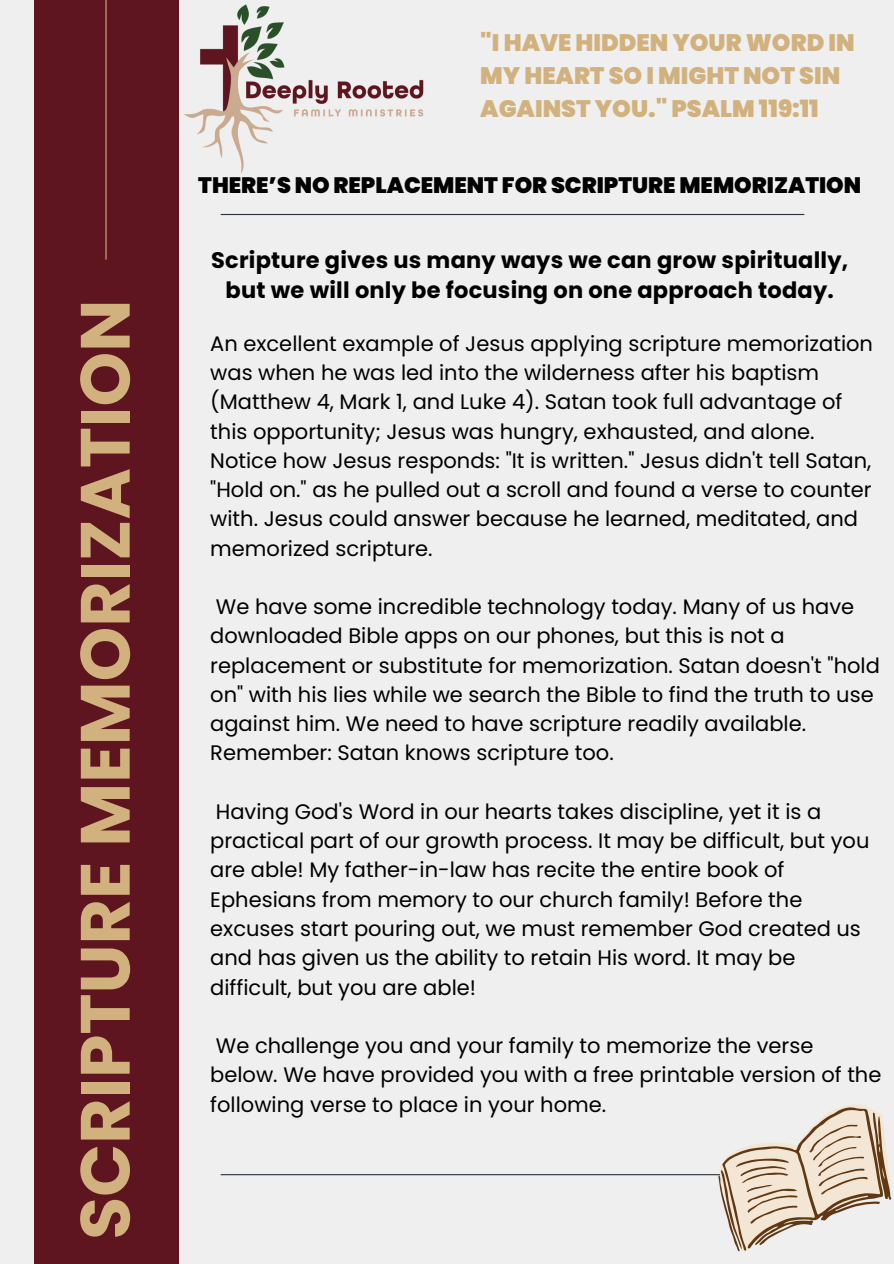
<style>
.page{position:relative;width:894px;height:1264px;background:#fff}
.page>*{position:absolute;margin:0;border:0;box-sizing:border-box;transform-origin:0 0}
.t1{font:700 69.45px "Poppins";color:#d1b27e}
.t2{font:900 23.85px/32.7px "Poppins";color:#d1b27e}
.t3{font:700 22.5px/30.3px "Poppins";letter-spacing:.01em;color:#000;text-align:center}
.t4{font:900 22.35px "Poppins";color:#000}
.t5{font:21px/29.2px "Poppins";color:#000}
</style>
<div class="page">
<div style="left:0;top:0;width:893px;height:1263px;background:#efefef"></div>
<div style="left:34px;top:0;width:144px;height:1263px;background:#5e1520"></div>
<hr style="left:221px;top:214px;width:583px;height:1px;background:#2a313b">
<hr style="left:221px;top:1174px;width:583px;height:1px;background:#2a313b">
<hr style="left:105px;top:0;width:1px;height:260px;background:#d1b27e">
<img style="left:178px;top:0;width:246px;height:181px">
<svg style="left:683px;top:1104px;width:209px;height:148px"></svg>
<h1 class="t1" style="left:57px;top:1239px;width:941px;rotate:-90deg">SCRIPTURE MEMORIZATION</h1>
<p class="t2" style="left:480px;top:27px;width:376px">"I HAVE HIDDEN YOUR WORD IN<br>MY HEART SO I MIGHT NOT SIN<br>AGAINST YOU." PSALM 119:11</p>
<p class="t4" style="left:198px;top:169px;width:664px">THERE’S NO REPLACEMENT FOR SCRIPTURE MEMORIZATION</p>
<p class="t3" style="left:211px;top:245px;width:638px">Scripture gives us many ways we can grow spiritually, but we will only be focusing on one approach today.</p>
<h2 class="t5" style="left:210px;top:329px;width:664px">An excellent example of Jesus applying scripture memorization was when he was led into the wilderness after his baptism (Matthew 4, Mark 1, and Luke 4). Satan took full advantage of this opportunity; Jesus was hungry, exhausted, and alone.<br>Notice how Jesus responds: "It is written." Jesus didn't tell Satan, "Hold on." as he pulled out a scroll and found a verse to counter with. Jesus could answer because he learned, meditated, and memorized scripture.</h2>
<h2 class="t5" style="left:210px;top:592px;width:671px">We have some incredible technology today. Many of us have downloaded Bible apps on our phones, but this is not a replacement or substitute for memorization. Satan doesn't "hold on" with his lies while we search the Bible to find the truth to use against him. We need to have scripture readily available.<br>Remember: Satan knows scripture too.</h2>
<h3 class="t5" style="left:210px;top:797px;width:660px">Having God's Word in our hearts takes discipline, yet it is a practical part of our growth process. It may be difficult, but you are able! My father-in-law has recite the entire book of Ephesians from memory to our church family! Before the excuses start pouring out, we must remember God created us and has given us the ability to retain His word. It may be difficult, but you are able!</h3>
<p class="t5" style="left:210px;top:1031px;width:672px">We challenge you and your family to memorize the verse<br>below. We have provided you with a free printable version of the following verse to place in your home.</p>
</div>
